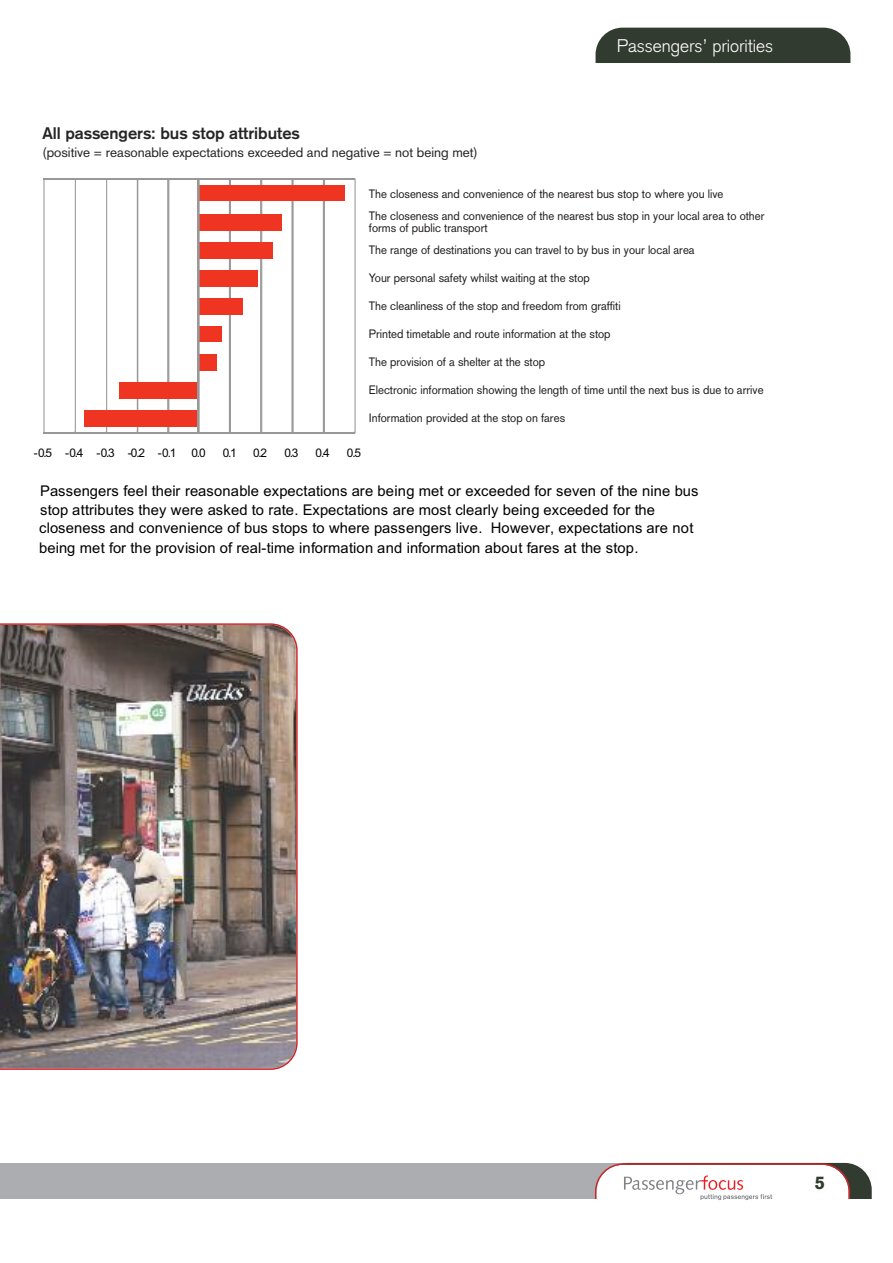
<style>
.page{position:relative;width:893px;height:1263px;background:#fff}
.page>*{position:absolute;margin:0;border:0;box-sizing:border-box;transform-origin:0 0}
.t1{font:300 18px "Akzidenz Grotesk";color:#fff}
.t2{font:900 18px "Akzidenz Grotesk";color:#323b30}
.t3{font:700 16.5px "Akzidenz Grotesk";color:#272627}
.t4{font:14.7px/19.8px "Arial MT+T42+WKYNWI";letter-spacing:.005em;color:#000}
.t5{font:14.7px/19.5px "Arial MT+T42+HLMFIK";letter-spacing:.005em;color:#000}
.t6{font:13.5px "Akzidenz Grotesk";color:#272627}
.t7{font:12px/22px "Akzidenz Grotesk";color:#231f20;scale:.95 1}
.t8{font:11.85px "Arial";color:#050504}
</style>
<div class="page">
<svg style="left:43px;top:178px;width:313px;height:255px"></svg>
<hr style="left:137px;top:178px;width:1px;height:254px;background:#989898">
<hr style="left:169px;top:178px;width:1px;height:254px;background:#989898">
<hr style="left:168px;top:178px;width:1px;height:254px;background:#989898">
<hr style="left:230px;top:178px;width:1px;height:254px;background:#989898">
<hr style="left:229px;top:178px;width:1px;height:254px;background:#989898">
<hr style="left:262px;top:178px;width:1px;height:254px;background:#989898">
<hr style="left:260px;top:178px;width:1px;height:254px;background:#989898">
<hr style="left:293px;top:178px;width:1px;height:254px;background:#989898">
<hr style="left:292px;top:178px;width:1px;height:254px;background:#989898">
<hr style="left:324px;top:178px;width:1px;height:254px;background:#989898">
<hr style="left:323px;top:178px;width:1px;height:254px;background:#989898">
<div style="left:199px;top:186px;width:146px;height:15px;background:#ef3422"></div>
<div style="left:199px;top:214px;width:82px;height:16px;background:#ef3422"></div>
<div style="left:199px;top:242px;width:73px;height:16px;background:#ef3422"></div>
<div style="left:199px;top:270px;width:58px;height:16px;background:#ef3422"></div>
<div style="left:199px;top:298px;width:43px;height:16px;background:#ef3422"></div>
<div style="left:199px;top:326px;width:23px;height:15px;background:#ef3422"></div>
<div style="left:199px;top:354px;width:17px;height:17px;background:#ef3422"></div>
<div style="left:119px;top:382px;width:80px;height:17px;background:#ef3422"></div>
<div style="left:85px;top:410px;width:114px;height:17px;background:#ef3422"></div>
<hr style="left:43px;top:432px;width:312px;height:1px;background:#989898">
<hr style="left:43px;top:433px;width:312px;height:1px;background:#989898">
<hr style="left:198px;top:178px;width:1px;height:254px;background:#989898">
<hr style="left:199px;top:178px;width:1px;height:254px;background:#989898">
<hr style="left:43px;top:178px;width:312px;height:2px;background:#989898">
<div style="left:0;top:1163px;width:829px;height:69px;background:#abadb0"></div>
<div style="left:602px;top:1163px;width:270px;height:69px;background:#323b30;border-radius:27px"></div>
<div style="left:0;top:1199px;width:893px;height:40px;background:#fff"></div>
<svg style="left:595px;top:1163px;width:255px;height:37px;background:#eee3e4"></svg>
<div style="left:596px;top:28px;width:254px;height:62px;background:#323b30;border-radius:27px"></div>
<div style="left:595px;top:64px;width:255px;height:34px;background:#fff"></div>
<img style="left:0;top:623px;width:298px;height:447px">
<h2 class="t3" style="left:43px;top:128px;width:259px">All passengers: bus stop attributes</h2>
<p class="t6" style="left:43px;top:148px;width:437px">(positive = reasonable expectations exceeded and negative = not being met)</p>
<h1 class="t1" style="left:617px;top:39px;width:158px">Passengers’ priorities</h1>
<p class="t7" style="left:369px;top:184px;width:418px">The closeness and convenience of the nearest bus stop to where you live<br>The closeness and convenience of the nearest bus stop in your local area to other</p>
<p class="t7" style="left:369px;top:218px;width:344px">forms of public transport<br>The range of destinations you can travel to by bus in your local area</p>
<p class="t7" style="left:369px;top:268px;width:234px">Your personal safety whilst waiting at the stop</p>
<p class="t7" style="left:369px;top:296px;width:267px">The cleanliness of the stop and freedom from graffiti</p>
<p class="t7" style="left:369px;top:324px;width:256px">Printed timetable and route information at the stop</p>
<p class="t7" style="left:369px;top:352px;width:187px">The provision of a shelter at the stop</p>
<p class="t7" style="left:369px;top:380px;width:417px">Electronic information showing the length of time until the next bus is due to arrive</p>
<p class="t7" style="left:369px;top:408px;width:208px">Information provided at the stop on fares</p>
<p class="t8" style="left:34px;top:445px;width:144px">-0.5 -0.4 -0.3 -0.2 -0.1</p>
<p class="t8" style="left:191px;top:445px;width:16px">0.0</p>
<p class="t8" style="left:223px;top:445px;width:16px">0.1</p>
<p class="t8" style="left:253px;top:445px;width:16px">0.2</p>
<p class="t8" style="left:284px;top:445px;width:16px">0.3</p>
<p class="t8" style="left:316px;top:445px;width:16px">0.4</p>
<p class="t8" style="left:347px;top:445px;width:16px">0.5</p>
<p class="t4" style="left:40px;top:482px;width:660px">Passengers feel their reasonable expectations are being met or exceeded for seven of the nine bus stop attributes they were asked to rate. Expectations are most clearly being exceeded for the</p>
<p class="t5" style="left:39px;top:520px;width:656px">closeness and convenience of bus stops to where passengers live. However, expectations are not being met for the provision of real-time information and information about fares at the stop.</p>
<h1 class="t2" style="left:815px;top:1176px;width:12px">5</h1>
</div>
